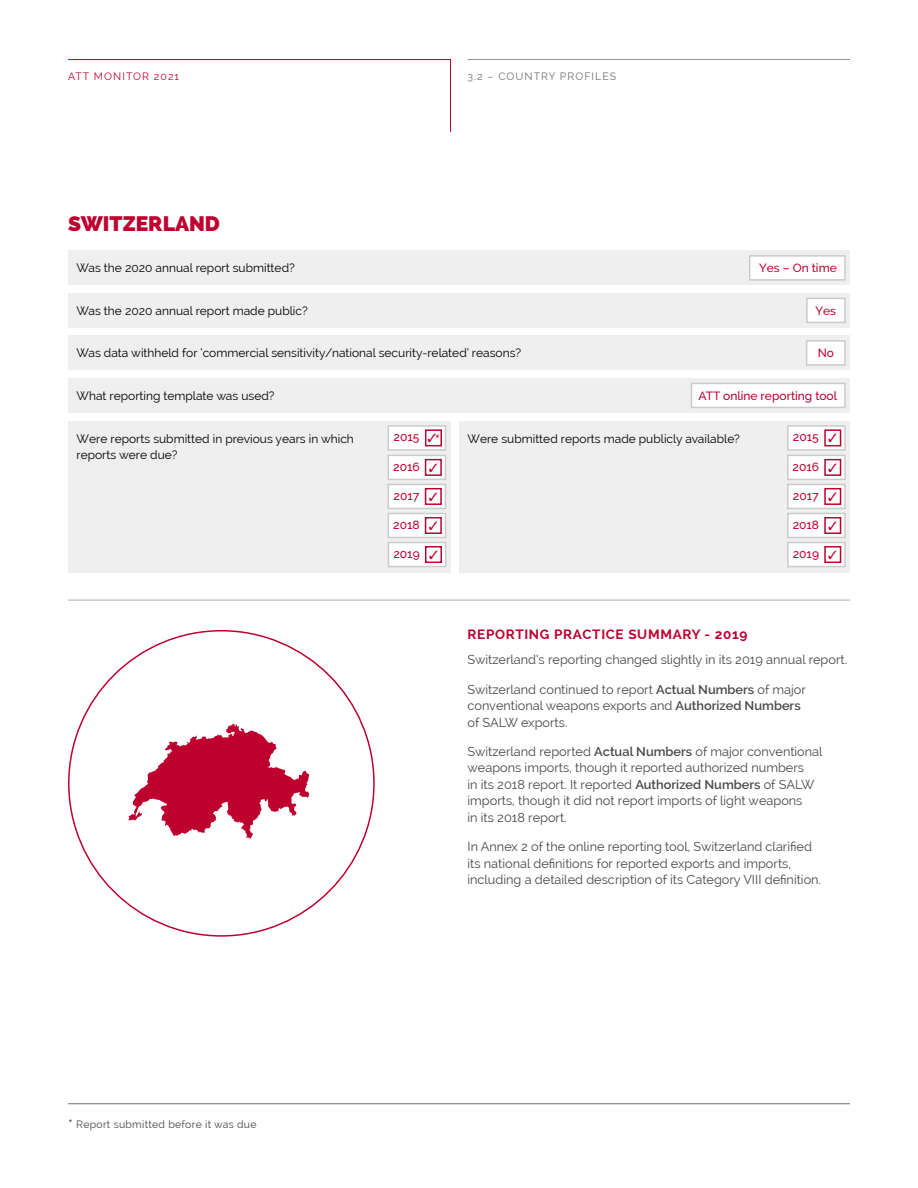
<style>
.page{position:relative;width:918px;height:1188px;background:#fff}
.page>*{position:absolute;margin:0;border:0;box-sizing:border-box;transform-origin:0 0}
.t1{font:800 21px "Raleway";color:#be002f}
.t2{font:500 16.2px "Raleway";color:#be002f}
.t3{font:700 13.5px "Raleway";letter-spacing:.05em;color:#be002f}
.t4{font:12.75px/16.5px "Raleway";color:#484848}
.t5{font:12px/16.5px "Raleway";color:#000}
.t6{font:500 12px "Raleway";color:#be002f}
.t7{font:10.5px "Raleway";letter-spacing:.025em;color:#484848}
.t8{font:10.5px "Raleway";letter-spacing:.1em;color:#6f6f6f}
.t9{font:10.5px "Raleway";letter-spacing:.1em;color:#be002f}
.s1{font-size:15px}
.s2{font-weight:600}
</style>
<div class="page">
<div style="left:68px;top:251px;width:782px;height:34px;background:#efefef"></div>
<div style="left:68px;top:293px;width:782px;height:34px;background:#efefef"></div>
<div style="left:68px;top:336px;width:782px;height:34px;background:#efefef"></div>
<div style="left:68px;top:378px;width:782px;height:34px;background:#efefef"></div>
<hr style="left:68px;top:600px;width:782px;height:1px;background:#aaa">
<div style="left:806px;top:298px;width:40px;height:25px;background:#fff;border:2px solid #cbcbcb"></div>
<div style="left:749px;top:255px;width:97px;height:26px;background:#fff;border:2px solid #cbcbcb"></div>
<hr style="left:68px;top:1103px;width:782px;height:1px;background:#6f6f6f">
<div style="left:68px;top:421px;width:382px;height:151px;background:#efefef"></div>
<div style="left:459px;top:421px;width:391px;height:151px;background:#efefef"></div>
<div style="left:388px;top:425px;width:58px;height:26px;background:#fff;border:2px solid #cbcbcb"></div>
<div style="left:787px;top:425px;width:59px;height:26px;background:#fff;border:2px solid #cbcbcb"></div>
<div style="left:388px;top:484px;width:58px;height:25px;background:#fff;border:2px solid #cbcbcb"></div>
<div style="left:388px;top:513px;width:58px;height:25px;background:#fff;border:2px solid #cbcbcb"></div>
<div style="left:388px;top:542px;width:58px;height:25px;background:#fff;border:2px solid #cbcbcb"></div>
<div style="left:388px;top:455px;width:58px;height:25px;background:#fff;border:2px solid #cbcbcb"></div>
<div style="left:787px;top:455px;width:59px;height:25px;background:#fff;border:2px solid #cbcbcb"></div>
<div style="left:787px;top:484px;width:59px;height:25px;background:#fff;border:2px solid #cbcbcb"></div>
<div style="left:787px;top:513px;width:59px;height:25px;background:#fff;border:2px solid #cbcbcb"></div>
<div style="left:787px;top:542px;width:59px;height:25px;background:#fff;border:2px solid #cbcbcb"></div>
<div style="left:824px;top:429px;width:17px;height:17px;background:#fff;border:2px solid #be002f"></div>
<div style="left:425px;top:488px;width:17px;height:17px;background:#fff;border:2px solid #be002f"></div>
<div style="left:824px;top:488px;width:17px;height:17px;background:#fff;border:2px solid #be002f"></div>
<div style="left:824px;top:517px;width:17px;height:17px;background:#fff;border:2px solid #be002f"></div>
<div style="left:824px;top:546px;width:17px;height:17px;background:#fff;border:2px solid #be002f"></div>
<div style="left:425px;top:517px;width:17px;height:17px;background:#fff;border:2px solid #be002f"></div>
<div style="left:425px;top:546px;width:17px;height:17px;background:#fff;border:2px solid #be002f"></div>
<div style="left:425px;top:459px;width:17px;height:17px;background:#fff;border:2px solid #be002f"></div>
<div style="left:824px;top:459px;width:17px;height:17px;background:#fff;border:2px solid #be002f"></div>
<svg style="left:128px;top:724px;width:181px;height:115px"></svg>
<div style="left:806px;top:340px;width:40px;height:26px;background:#fff;border:2px solid #cbcbcb"></div>
<div style="left:691px;top:383px;width:155px;height:25px;background:#fff;border:2px solid #cbcbcb"></div>
<div style="left:425px;top:429px;width:17px;height:17px;background:#fff;border:2px solid #be002f"></div>
<svg style="left:68px;top:59px;width:383px;height:73px"></svg>
<hr style="left:468px;top:59px;width:382px;height:1px;background:#939393">
<p class="t9" style="left:68px;top:70px;width:113px">ATT MONITOR 2021</p>
<p class="t8" style="left:468px;top:70px;width:150px">3.2 – COUNTRY PROFILES</p>
<h1 class="t1" style="left:68px;top:212px;width:153px">SWITZERLAND</h1>
<p class="t5" style="left:77px;top:260px;width:220px">Was the 2020 annual report submitted?</p>
<p class="t5" style="left:77px;top:302px;width:233px">Was the 2020 annual report made public?</p>
<p class="t5" style="left:77px;top:345px;width:446px">Was data withheld for ‘commercial sensitivity/national security-related’ reasons?</p>
<p class="t5" style="left:77px;top:387px;width:200px">What reporting template was used?</p>
<p class="t6" style="left:759px;top:261px;width:79px">Yes – On time</p>
<p class="t6" style="left:815px;top:304px;width:22px">Yes</p>
<p class="t6" style="left:818px;top:346px;width:18px">No</p>
<p class="t6" style="left:698px;top:389px;width:140px">ATT online reporting tool</p>
<p class="t2" style="left:427px;top:431px;width:14px">✓*</p>
<p class="t5" style="left:77px;top:430px;width:279px">Were reports submitted in previous years in which reports were due?</p>
<p class="t6" style="left:393px;top:430px;width:27px">2015</p>
<p class="t5" style="left:468px;top:430px;width:274px">Were submitted reports made publicly available?</p>
<p class="t6" style="left:793px;top:430px;width:27px">2015</p>
<p class="t6" style="left:393px;top:489px;width:27px">2017</p>
<p class="t6" style="left:393px;top:518px;width:28px">2018</p>
<p class="t6" style="left:393px;top:547px;width:28px">2019</p>
<p class="t6" style="left:393px;top:460px;width:28px">2016</p>
<p class="t6" style="left:793px;top:460px;width:28px">2016</p>
<p class="t6" style="left:793px;top:489px;width:27px">2017</p>
<p class="t6" style="left:793px;top:518px;width:28px">2018</p>
<p class="t6" style="left:793px;top:547px;width:28px">2019</p>
<p class="t7" style="left:68px;top:1119px;width:190px"><span class="s1">*</span> Report submitted before it was due</p>
<p class="t3" style="left:468px;top:627px;width:281px">REPORTING PRACTICE SUMMARY - 2019</p>
<p class="t4" style="left:468px;top:652px;width:381px">Switzerland’s reporting changed slightly in its 2019 annual report.</p>
<p class="t4" style="left:468px;top:681px;width:340px">Switzerland continued to report <span class="s2">Actual Numbers</span> of major conventional weapons exports and <span class="s2">Authorized Numbers </span>of SALW exports.</p>
<p class="t4" style="left:468px;top:743px;width:357px">Switzerland reported <span class="s2">Actual Numbers</span> of major conventional weapons imports, though it reported authorized numbers<br>in its 2018 report. It reported <span class="s2">Authorized Numbers</span> of SALW imports, though it did not report imports of light weapons<br>in its 2018 report.</p>
<p class="t4" style="left:468px;top:838px;width:355px">In Annex 2 of the online reporting tool, Switzerland clarified its national definitions for reported exports and imports, including a detailed description of its Category VIII definition.</p>
</div>
